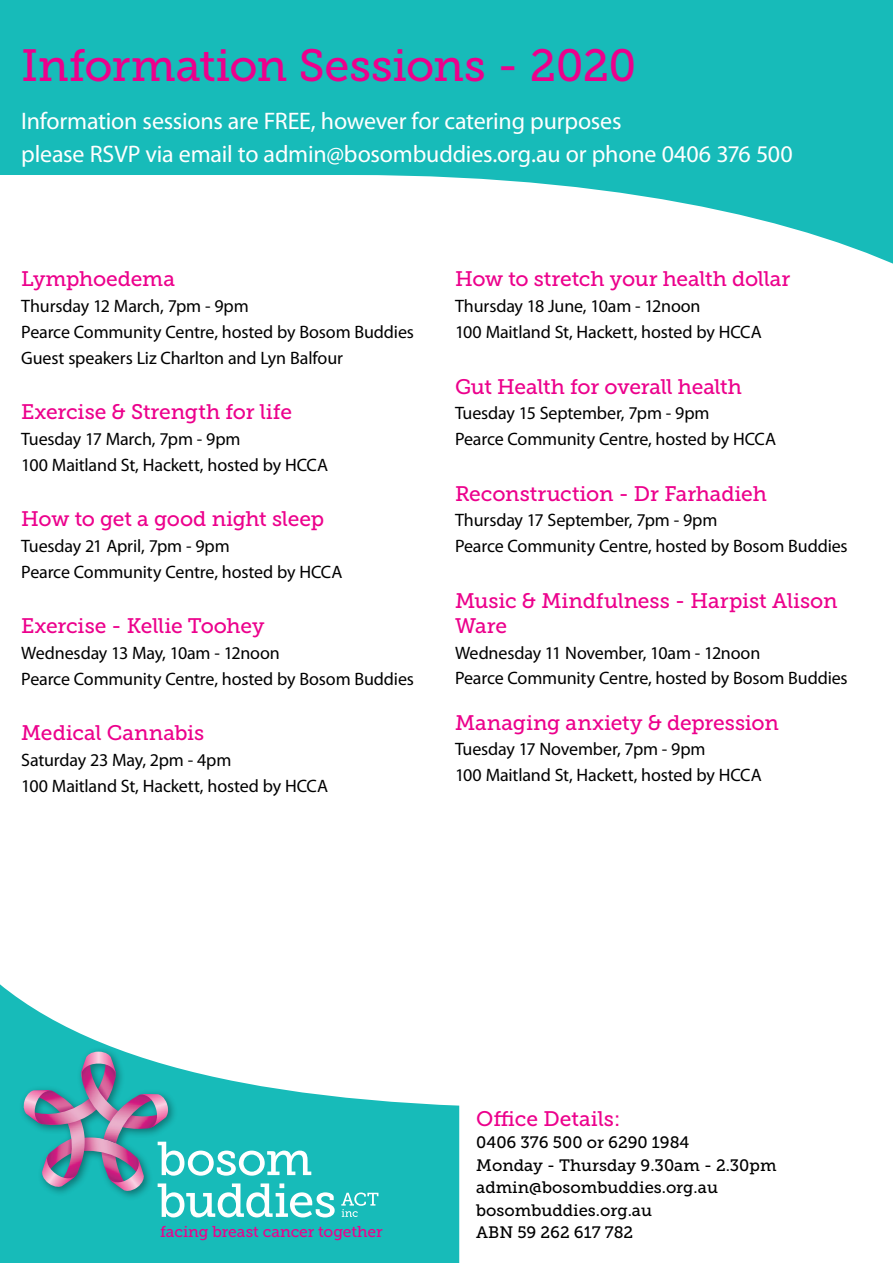
<style>
.page{position:relative;width:893px;height:1263px;background:#fff}
.page>*{position:absolute;margin:0;border:0;box-sizing:border-box;transform-origin:0 0}
.t1{font:45px "Museo Slab 500";letter-spacing:-.01em;color:#ec008c}
.t2{font:24px/33px "Myriad Pro";letter-spacing:-.01em;color:#fff}
.t3{font:21px/25.2px "Museo Slab 500";letter-spacing:-.01em;color:#ec008c}
.t4{font:18px/25.8px "Myriad Pro";letter-spacing:-.01em;color:#000}
.t5{font:16.5px/22.5px "Museo Slab 500";color:#000}
.t6{font:15.6px "Museo Slab 500";letter-spacing:-.01em;color:#ec008c}
</style>
<div class="page">
<svg style="left:0;top:984px;width:459px;height:279px;fill:#17bbb9"></svg>
<svg style="left:0;top:0;width:893px;height:264px;fill:#17bbb9"></svg>
<div style="left:18px;top:1046px;width:160px;height:155px;background:#000;opacity:.4"></div>
<img style="left:101px;top:1181px;width:7px;height:6px">
<img style="left:85px;top:1137px;width:57px;height:44px">
<img style="left:108px;top:1156px;width:36px;height:36px">
<img style="left:46px;top:1137px;width:10px;height:15px">
<img style="left:56px;top:1127px;width:29px;height:59px">
<img style="left:42px;top:1152px;width:36px;height:36px">
<img style="left:54px;top:1090px;width:23px;height:3px">
<img style="left:26px;top:1093px;width:76px;height:34px">
<img style="left:22px;top:1089px;width:32px;height:35px">
<img style="left:81px;top:1056px;width:46px;height:70px">
<img style="left:81px;top:1051px;width:35px;height:26px">
<img style="left:103px;top:1094px;width:60px;height:49px">
<img style="left:137px;top:1093px;width:31px;height:35px">
<svg style="left:158px;top:1142px;width:220px;height:75px"></svg>
<h1 class="t1" style="left:21px;top:40px;width:617px">Information Sessions - 2020</h1>
<h2 class="t2" style="left:21px;top:104px;width:773px">Information sessions are FREE, however for catering purposes<br>please RSVP via email to admin@bosombuddies.org.au or phone 0406 376 500</h2>
<p class="t3" style="left:21px;top:267px;width:155px">Lymphoedema</p>
<p class="t4" style="left:21px;top:293px;width:394px">Thursday 12 March, 7pm - 9pm<br>Pearce Community Centre, hosted by Bosom Buddies<br>Guest speakers Liz Charlton and Lyn Balfour</p>
<p class="t3" style="left:21px;top:400px;width:272px">Exercise &amp; Strength for life</p>
<p class="t4" style="left:21px;top:426px;width:308px">Tuesday 17 March, 7pm - 9pm<br>100 Maitland St, Hackett, hosted by HCCA</p>
<p class="t3" style="left:21px;top:507px;width:304px">How to get a good night sleep</p>
<p class="t4" style="left:21px;top:533px;width:323px">Tuesday 21 April, 7pm - 9pm<br>Pearce Community Centre, hosted by HCCA</p>
<p class="t3" style="left:21px;top:614px;width:245px">Exercise - Kellie Toohey</p>
<p class="t4" style="left:21px;top:640px;width:394px">Wednesday 13 May, 10am - 12noon<br>Pearce Community Centre, hosted by Bosom Buddies</p>
<p class="t3" style="left:21px;top:721px;width:185px">Medical Cannabis</p>
<p class="t4" style="left:21px;top:747px;width:308px">Saturday 23 May, 2pm - 4pm<br>100 Maitland St, Hackett, hosted by HCCA</p>
<p class="t3" style="left:455px;top:267px;width:337px">How to stretch your health dollar</p>
<p class="t4" style="left:455px;top:293px;width:308px">Thursday 18 June, 10am - 12noon<br>100 Maitland St, Hackett, hosted by HCCA</p>
<p class="t3" style="left:455px;top:374px;width:289px">Gut Health for overall health</p>
<p class="t4" style="left:455px;top:400px;width:323px">Tuesday 15 September, 7pm - 9pm<br>Pearce Community Centre, hosted by HCCA</p>
<p class="t3" style="left:455px;top:481px;width:313px">Reconstruction - Dr Farhadieh</p>
<p class="t4" style="left:455px;top:507px;width:394px">Thursday 17 September, 7pm - 9pm<br>Pearce Community Centre, hosted by Bosom Buddies</p>
<p class="t3" style="left:455px;top:588px;width:384px">Music &amp; Mindfulness - Harpist Alison<br>Ware</p>
<p class="t4" style="left:455px;top:639px;width:394px">Wednesday 11 November, 10am - 12noon<br>Pearce Community Centre, hosted by Bosom Buddies</p>
<p class="t3" style="left:455px;top:710px;width:325px">Managing anxiety &amp; depression</p>
<p class="t4" style="left:455px;top:736px;width:308px">Tuesday 17 November, 7pm - 9pm<br>100 Maitland St, Hackett, hosted by HCCA</p>
<p class="t6" style="left:160px;top:1223px;width:224px">facing breast cancer together</p>
<p class="t3" style="left:476px;top:1106px;width:146px">Office Details:</p>
<p class="t5" style="left:476px;top:1131px;width:302px">0406 376 500 or 6290 1984<br>Monday - Thursday 9.30am - 2.30pm admin@bosombuddies.org.au bosombuddies.org.au<br>ABN 59 262 617 782</p>
</div>
